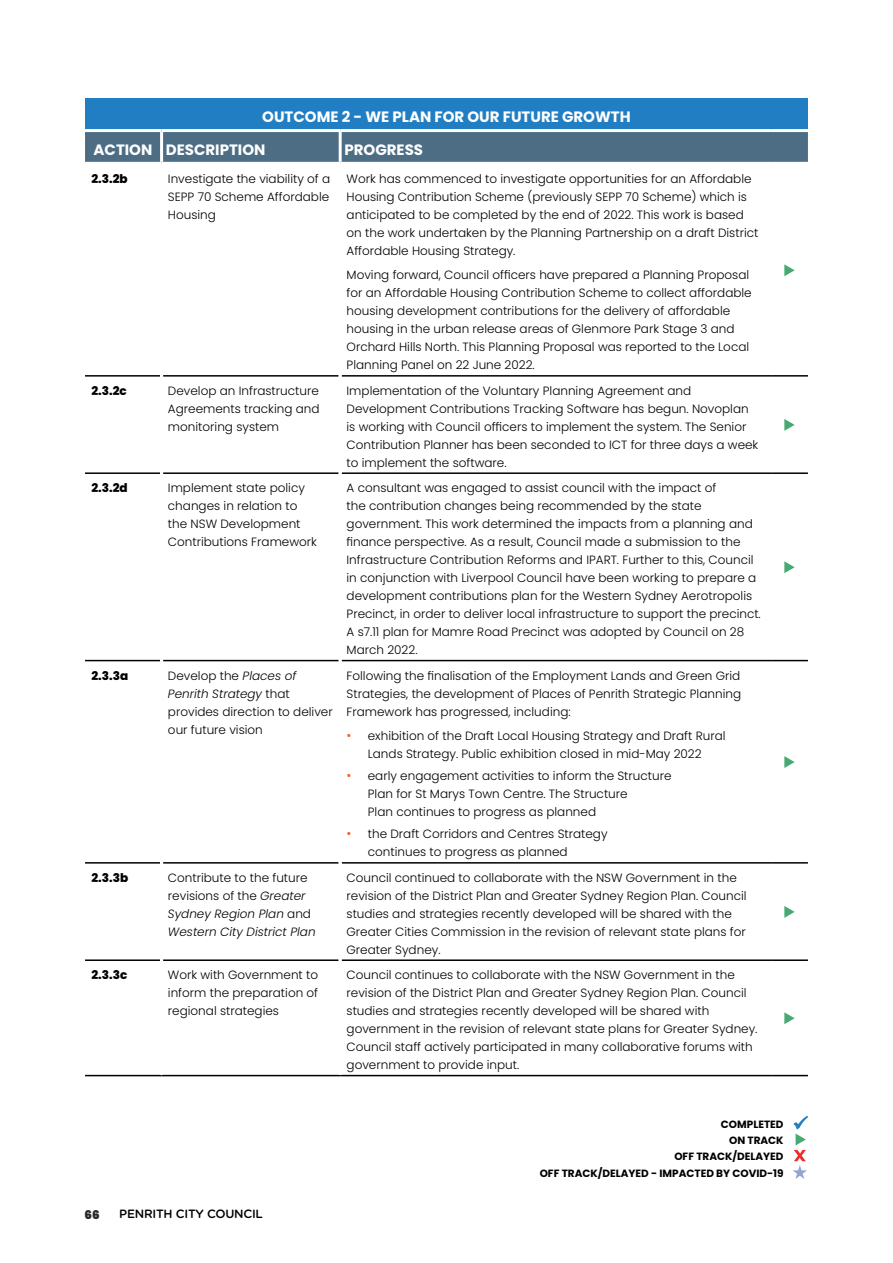
<style>
.page{position:relative;width:893px;height:1263px;background:#fff}
.page>*{position:absolute;margin:0;border:0;box-sizing:border-box;transform-origin:0 0}
.Table_Header_new{font:700 15px "Poppins";color:#fff}
.Table_Header{font:700 15px "Poppins";color:#fff}
.Body_8pt{font:300 12px/18px "Poppins";color:#000}
.Bullets_Orange{font:300 12px/18px "Poppins";color:#000}
.Body_8pt-2{font:italic 300 12px/18px "Poppins";color:#000}
.Body_8pt-3{font:800 12px "Poppins";color:#000}
.t1{font:500 12px "Gotham Rounded";letter-spacing:-.02em;color:#000}
.t2{font:900 12px "Poppins";color:#292829}
.Body_Graphs{font:700 10.5px "Poppins";color:#000}
.s1{font-style:italic}
.s2{font-size:13.5px;color:#f26522}
.s3{font-style:normal}
</style>
<div class="page">
<div style="left:85px;top:98px;width:723px;height:33px;background:#217ec2"></div>
<div style="left:85px;top:132px;width:723px;height:30px;background:#4c6d84"></div>
<hr style="left:163px;top:375px;width:176px;height:2px;background:#000">
<hr style="left:342px;top:375px;width:429px;height:2px;background:#000">
<hr style="left:163px;top:472px;width:176px;height:2px;background:#000">
<hr style="left:342px;top:472px;width:429px;height:2px;background:#000">
<hr style="left:163px;top:660px;width:176px;height:1px;background:#000">
<hr style="left:342px;top:660px;width:429px;height:1px;background:#000">
<hr style="left:163px;top:862px;width:176px;height:1px;background:#000">
<hr style="left:342px;top:862px;width:429px;height:1px;background:#000">
<hr style="left:163px;top:959px;width:176px;height:2px;background:#000">
<hr style="left:342px;top:959px;width:429px;height:2px;background:#000">
<hr style="left:162px;top:1075px;width:178px;height:1px;background:#000">
<hr style="left:340px;top:1075px;width:431px;height:1px;background:#000">
<hr style="left:160px;top:132px;width:3px;height:30px;background:#fff">
<hr style="left:339px;top:132px;width:3px;height:30px;background:#fff">
<hr style="left:85px;top:129px;width:77px;height:3px;background:#fff">
<hr style="left:162px;top:129px;width:178px;height:3px;background:#fff">
<hr style="left:340px;top:129px;width:431px;height:3px;background:#fff">
<hr style="left:771px;top:129px;width:37px;height:3px;background:#fff">
<hr style="left:85px;top:375px;width:75px;height:2px;background:#000">
<hr style="left:771px;top:375px;width:37px;height:2px;background:#000">
<hr style="left:85px;top:472px;width:75px;height:2px;background:#000">
<hr style="left:771px;top:472px;width:37px;height:2px;background:#000">
<hr style="left:85px;top:660px;width:75px;height:1px;background:#000">
<hr style="left:771px;top:660px;width:37px;height:1px;background:#000">
<hr style="left:85px;top:862px;width:75px;height:1px;background:#000">
<hr style="left:771px;top:862px;width:37px;height:1px;background:#000">
<hr style="left:85px;top:959px;width:75px;height:2px;background:#000">
<hr style="left:771px;top:959px;width:37px;height:2px;background:#000">
<hr style="left:85px;top:1075px;width:77px;height:1px;background:#000">
<hr style="left:771px;top:1075px;width:37px;height:1px;background:#000">
<svg style="left:784px;top:264px;width:11px;height:12px"></svg>
<svg style="left:784px;top:419px;width:11px;height:12px"></svg>
<svg style="left:784px;top:561px;width:11px;height:12px"></svg>
<svg style="left:784px;top:756px;width:11px;height:12px"></svg>
<svg style="left:784px;top:906px;width:11px;height:12px"></svg>
<svg style="left:784px;top:1012px;width:11px;height:12px"></svg>
<svg style="left:793px;top:1116px;width:15px;height:63px"></svg>
<h4 class="Table_Header_new" style="left:262px;top:108px;width:370px">OUTCOME 2 - WE PLAN FOR OUR FUTURE GROWTH</h4>
<p class="Table_Header" style="left:94px;top:141px;width:60px">ACTION</p>
<p class="Table_Header" style="left:166px;top:141px;width:101px">DESCRIPTION</p>
<p class="Table_Header" style="left:344px;top:141px;width:80px">PROGRESS</p>
<p class="Body_8pt-3" style="left:91px;top:172px;width:38px">2.3.2b</p>
<p class="Body_8pt" style="left:168px;top:170px;width:164px;text-align:justify">Investigate the viability of a SEPP 70 Scheme Affordable Housing</p>
<p class="Body_8pt" style="left:347px;top:170px;width:413px">Work has commenced to investigate opportunities for an Affordable Housing Contribution Scheme (previously SEPP 70 Scheme) which is anticipated to be completed by the end of 2022. This work is based on the work undertaken by the Planning Partnership on a draft District Affordable Housing Strategy.</p>
<p class="Body_8pt" style="left:347px;top:266px;width:407px">Moving forward, Council officers have prepared a Planning Proposal for an Affordable Housing Contribution Scheme to collect affordable housing development contributions for the delivery of affordable housing in the urban release areas of Glenmore Park Stage 3 and Orchard Hills North. This Planning Proposal was reported to the Local Planning Panel on 22 June 2022.</p>
<p class="Body_8pt-3" style="left:91px;top:384px;width:37px">2.3.2c</p>
<p class="Body_8pt" style="left:168px;top:382px;width:153px;text-align:justify">Develop an Infrastructure Agreements tracking and monitoring system</p>
<p class="Body_8pt" style="left:347px;top:382px;width:413px">Implementation of the Voluntary Planning Agreement and Development Contributions Tracking Software has begun. Novoplan is working with Council officers to implement the system. The Senior Contribution Planner has been seconded to ICT for three days a week to implement the software.</p>
<p class="Body_8pt-3" style="left:91px;top:481px;width:38px">2.3.2d</p>
<p class="Body_8pt" style="left:168px;top:479px;width:151px">Implement state policy changes in relation to the NSW Development<br>Contributions Framework</p>
<p class="Body_8pt" style="left:347px;top:479px;width:416px">A consultant was engaged to assist council with the impact of<br>the contribution changes being recommended by the state government. This work determined the impacts from a planning and finance perspective. As a result, Council made a submission to the Infrastructure Contribution Reforms and IPART. Further to this, Council in conjunction with Liverpool Council have been working to prepare a development contributions plan for the Western Sydney Aerotropolis Precinct, in order to deliver local infrastructure to support the precinct.<br>A s7.11 plan for Mamre Road Precinct was adopted by Council on 28<br>March 2022.</p>
<p class="Body_8pt-3" style="left:91px;top:668px;width:38px">2.3.3a</p>
<p class="Body_8pt" style="left:168px;top:666px;width:166px">Develop the <span class="s1">Places of<br>Penrith Strategy</span> that provides direction to deliver our future vision</p>
<p class="Body_8pt" style="left:347px;top:666px;width:396px;text-align:justify">Following the finalisation of the Employment Lands and Green Grid Strategies, the development of Places of Penrith Strategic Planning Framework has progressed, including:</p>
<p class="Bullets_Orange" style="left:347px;top:727px;width:381px;text-align:center"><span class="s2">•</span> exhibition of the Draft Local Housing Strategy and Draft Rural<br>Lands Strategy. Public exhibition closed in mid-May 2022</p>
<p class="Bullets_Orange" style="left:368px;top:767px;width:305px;text-indent:-21px"><span class="s2">•</span> early engagement activities to inform the Structure<br>Plan for St Marys Town Centre. The Structure<br>Plan continues to progress as planned</p>
<p class="Bullets_Orange" style="left:368px;top:825px;width:241px;text-indent:-21px"><span class="s2">•</span> the Draft Corridors and Centres Strategy continues to progress as planned</p>
<p class="Body_8pt-3" style="left:91px;top:871px;width:38px">2.3.3b</p>
<p class="Body_8pt-2" style="left:168px;top:869px;width:149px"><span class="s3">Contribute to the future revisions of the</span> Greater<br>Sydney Region Plan <span class="s3">and<br></span>Western City District Plan</p>
<p class="Body_8pt" style="left:347px;top:869px;width:401px">Council continued to collaborate with the NSW Government in the revision of the District Plan and Greater Sydney Region Plan. Council studies and strategies recently developed will be shared with the Greater Cities Commission in the revision of relevant state plans for Greater Sydney.</p>
<p class="Body_8pt-3" style="left:91px;top:968px;width:37px">2.3.3c</p>
<p class="Body_8pt" style="left:168px;top:966px;width:152px;text-align:justify">Work with Government to inform the preparation of regional strategies</p>
<p class="Body_8pt" style="left:347px;top:966px;width:412px">Council continues to collaborate with the NSW Government in the revision of the District Plan and Greater Sydney Region Plan. Council studies and strategies recently developed will be shared with government in the revision of relevant state plans for Greater Sydney.<br>Council staff actively participated in many collaborative forums with government to provide input.</p>
<p class="t2" style="left:84px;top:1207px;width:17px">66</p>
<p class="t1" style="left:119px;top:1205px;width:145px">PENRITH CITY COUNCIL</p>
<p class="Body_Graphs" style="left:721px;top:1118px;width:64px">COMPLETED</p>
<p class="Body_Graphs" style="left:729px;top:1134px;width:56px">ON TRACK</p>
<p class="Body_Graphs" style="left:674px;top:1150px;width:111px">OFF TRACK/DELAYED</p>
<p class="Body_Graphs" style="left:540px;top:1167px;width:245px">OFF TRACK/DELAYED - IMPACTED BY COVID-19</p>
</div>
